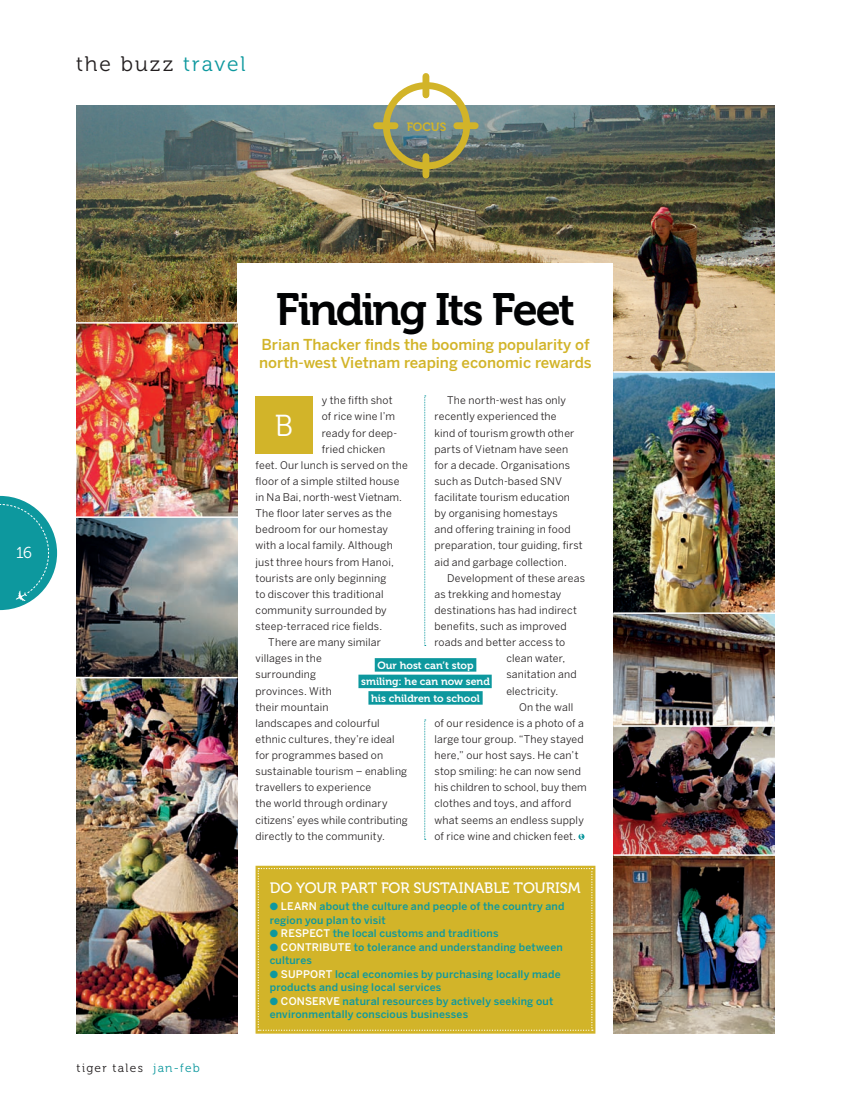
<style>
.page{position:relative;width:851px;height:1106px;background:#fff}
.page>*{position:absolute;margin:0;border:0;box-sizing:border-box;transform-origin:0 0}
.t1{font:45px "Museo 700";letter-spacing:-.05em;color:#010203}
.t2{font:30.3px "Museo 300";color:#fff}
.t3{font:21px "Museo 300";letter-spacing:.09em;color:#231f20}
.t4{font:15.75px "Museo 300";color:#fff}
.t5{font:500 15px/18px "Benton Sans";color:#d2b429}
.t6{font:15px "Museo 500";letter-spacing:-.01em;color:#fff}
.t7{font:12px "Museo 300";letter-spacing:.11em;color:#231f20}
.t8{font:12px "Museo 700";color:#d2b429}
.t9{font:10.5px/16px "Benton Sans";letter-spacing:.02em;color:#231f20}
.t10{font:500 10.5px/13.5px "Benton Sans";letter-spacing:.015em;color:#0d989e}
.t11{font:10.5px/16.5px "Museo 700";color:#fff;text-align:center}
.s1{color:#0d989e}
.s2{color:#fff}
</style>
<div class="page">
<svg style="left:0;top:496px;width:57px;height:114px"></svg>
<img style="left:77px;top:106px;width:697px;height:265px">
<div style="left:237px;top:263px;width:376px;height:651px;background:#fff"></div>
<svg style="left:424px;top:395px;width:2px;height:251px"></svg>
<svg style="left:424px;top:719px;width:2px;height:121px"></svg>
<svg style="left:255px;top:865px;width:340px;height:168px;fill:#d2b429"></svg>
<div style="left:257px;top:868px;width:335px;height:162px;background:#d2b429"></div>
<div style="left:255px;top:396px;width:58px;height:58px;background:#d2b429"></div>
<div style="left:383px;top:82px;width:87px;height:87px;border:7px solid #d2b429;border-radius:50%"></div>
<div style="left:422px;top:76px;width:7px;height:19px;background:#d2b429"></div>
<div style="left:422px;top:157px;width:7px;height:18px;background:#d2b429"></div>
<div style="left:376px;top:122px;width:19px;height:7px;background:#d2b429"></div>
<div style="left:456px;top:122px;width:19px;height:7px;background:#d2b429"></div>
<svg style="left:578px;top:833px;width:6px;height:6px"></svg>
<img style="left:77px;top:323px;width:160px;height:710px">
<img style="left:613px;top:373px;width:161px;height:660px">
<hr style="left:613px;top:612px;width:191px;height:2px;background:#fff">
<hr style="left:613px;top:725px;width:191px;height:1px;background:#fff">
<hr style="left:613px;top:854px;width:191px;height:1px;background:#fff">
<hr style="left:47px;top:677px;width:190px;height:1px;background:#fff">
<hr style="left:63px;top:516px;width:181px;height:2px;background:#fff">
<hr style="left:63px;top:322px;width:181px;height:1px;background:#fff">
<div style="left:374px;top:658px;width:102px;height:13px;background:#0d989e"></div>
<div style="left:358px;top:674px;width:133px;height:14px;background:#0d989e"></div>
<div style="left:368px;top:691px;width:114px;height:13px;background:#0d989e"></div>
<h3 class="t3" style="left:76px;top:56px;width:171px">the buzz <span class="s1">travel</span></h3>
<p class="t8" style="left:406px;top:122px;width:41px">FOCUS</p>
<h3 class="t4" style="left:16px;top:547px;width:17px">16</h3>
<p class="t7" style="left:77px;top:1062px;width:125px">tiger tales <span class="s1">jan-feb</span></p>
<h1 class="t1" style="left:276px;top:293px;width:300px">Finding Its Feet</h1>
<h3 class="t5" style="left:259px;top:337px;width:334px">Brian Thacker finds the booming popularity of north-west Vietnam reaping economic rewards</h3>
<p class="t9" style="left:434px;top:393px;width:150px;text-indent:13px">The north-west has only recently experienced the<br>kind of tourism growth other parts of Vietnam have seen for a decade. Organisations such as Dutch-based SNV facilitate tourism education by organising homestays<br>and offering training in food preparation, tour guiding, first aid and garbage collection.</p>
<p class="t9" style="left:447px;top:571px;width:139px">Development of these areas</p>
<p class="t9" style="left:434px;top:587px;width:128px">as trekking and homestay</p>
<p class="t9" style="left:434px;top:603px;width:144px">destinations has had indirect</p>
<p class="t9" style="left:434px;top:619px;width:134px">benefits, such as improved</p>
<p class="t9" style="left:434px;top:635px;width:132px">roads and better access to</p>
<p class="t9" style="left:506px;top:651px;width:60px">clean water,</p>
<p class="t9" style="left:506px;top:667px;width:72px">sanitation and</p>
<p class="t9" style="left:506px;top:683px;width:54px">electricity.</p>
<p class="t9" style="left:519px;top:699px;width:56px">On the wall</p>
<p class="t9" style="left:434px;top:716px;width:151px">of our residence is a photo of a</p>
<p class="t9" style="left:434px;top:732px;width:151px">large tour group. “They stayed</p>
<p class="t9" style="left:434px;top:748px;width:146px">here,” our host says. He can’t</p>
<p class="t9" style="left:434px;top:764px;width:148px">stop smiling: he can now send</p>
<p class="t9" style="left:434px;top:780px;width:154px">his children to school, buy them</p>
<p class="t9" style="left:434px;top:796px;width:138px">clothes and toys, and afford</p>
<p class="t9" style="left:434px;top:812px;width:151px">what seems an endless supply</p>
<p class="t9" style="left:434px;top:828px;width:143px">of rice wine and chicken feet.</p>
<p class="t9" style="left:322px;top:393px;width:72px">y the fifth shot</p>
<p class="t9" style="left:322px;top:409px;width:75px">of rice wine I’m</p>
<p class="t9" style="left:322px;top:425px;width:77px">ready for deep-</p>
<p class="t9" style="left:322px;top:442px;width:65px">fried chicken</p>
<p class="t9" style="left:255px;top:458px;width:154px">feet. Our lunch is served on the</p>
<p class="t9" style="left:255px;top:474px;width:145px">floor of a simple stilted house</p>
<p class="t9" style="left:255px;top:490px;width:148px">in Na Bai, north-west Vietnam.</p>
<p class="t9" style="left:255px;top:506px;width:138px">The floor later serves as the</p>
<p class="t9" style="left:255px;top:522px;width:134px">bedroom for our homestay</p>
<p class="t9" style="left:255px;top:538px;width:139px">with a local family. Although</p>
<p class="t9" style="left:255px;top:554px;width:140px">just three hours from Hanoi,</p>
<p class="t9" style="left:255px;top:571px;width:132px">tourists are only beginning</p>
<p class="t9" style="left:255px;top:587px;width:130px">to discover this traditional</p>
<p class="t9" style="left:255px;top:603px;width:133px">community surrounded by</p>
<p class="t9" style="left:255px;top:619px;width:128px">steep-terraced rice fields.</p>
<p class="t9" style="left:268px;top:635px;width:114px">There are many similar</p>
<p class="t9" style="left:255px;top:651px;width:68px">villages in the</p>
<p class="t9" style="left:255px;top:667px;width:62px">surrounding</p>
<p class="t9" style="left:255px;top:683px;width:78px">provinces. With</p>
<p class="t9" style="left:255px;top:699px;width:74px">their mountain</p>
<p class="t9" style="left:255px;top:716px;width:126px">landscapes and colourful</p>
<p class="t9" style="left:255px;top:732px;width:141px">ethnic cultures, they’re ideal</p>
<p class="t9" style="left:255px;top:748px;width:129px">for programmes based on</p>
<p class="t9" style="left:255px;top:764px;width:153px">sustainable tourism – enabling</p>
<p class="t9" style="left:255px;top:780px;width:117px">travellers to experience</p>
<p class="t9" style="left:255px;top:796px;width:133px">the world through ordinary</p>
<p class="t9" style="left:255px;top:812px;width:154px">citizens’ eyes while contributing</p>
<p class="t9" style="left:255px;top:828px;width:131px">directly to the community.</p>
<h3 class="t6" style="left:270px;top:881px;width:312px">DO YOUR PART FOR SUSTAINABLE TOURISM</h3>
<p class="t10" style="left:270px;top:900px;width:296px">● <span class="s2">LEARN</span> about the culture and people of the country and region you plan to visit</p>
<p class="t10" style="left:270px;top:927px;width:230px">● <span class="s2">RESPECT</span> the local customs and traditions</p>
<p class="t10" style="left:270px;top:941px;width:294px">● <span class="s2">CONTRIBUTE</span> to tolerance and understanding between cultures</p>
<p class="t10" style="left:270px;top:968px;width:292px">● <span class="s2">SUPPORT</span> local economies by purchasing locally made products and using local services</p>
<p class="t10" style="left:270px;top:995px;width:285px">● <span class="s2">CONSERVE</span> natural resources by actively seeking out environmentally conscious businesses</p>
<h2 class="t2" style="left:274px;top:414px;width:20px">B</h2>
<p class="t11" style="left:361px;top:657px;width:130px">Our host can’t stop smiling: he can now send his children to school</p>
</div>
